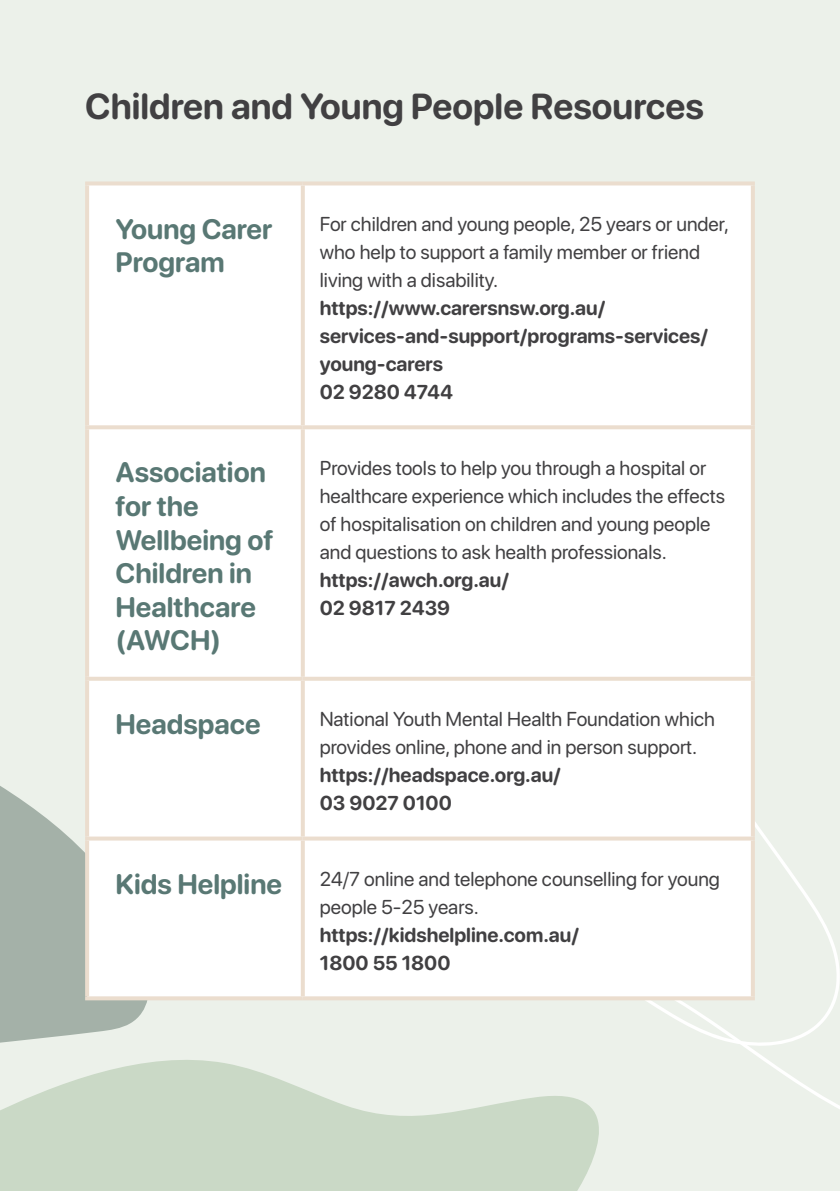
<style>
.page{position:relative;width:840px;height:1191px;background:#fff}
.page>*{position:absolute;margin:0;border:0;box-sizing:border-box;transform-origin:0 0}
.t1{font:700 36px "SF Pro Rounded";color:#414042}
.t2{font:700 28px/33.6px "SF Pro Rounded";color:#597874}
.t3{font:20px/28px "SF Pro Rounded";color:#414042}
.t4{font:700 20px/28px "SF Pro Rounded";color:#414042}
</style>
<div class="page">
<div style="left:0;top:0;width:839px;height:1191px;background:#ecf1ea"></div>
<svg style="left:743px;top:1046px;width:96px;height:63px"></svg>
<svg style="left:646px;top:741px;width:193px;height:305px"></svg>
<svg style="left:0;top:786px;width:148px;height:257px;fill:#a4b1a8"></svg>
<div style="left:89px;top:185px;width:661px;height:811px;background:#fff"></div>
<svg style="left:85px;top:181px;width:217px;height:4px"></svg>
<hr style="left:85px;top:185px;width:4px;height:240px;background:#ebddce">
<svg style="left:302px;top:181px;width:452px;height:4px;fill:#ebddce"></svg>
<svg style="left:300px;top:185px;width:4px;height:240px"></svg>
<svg style="left:750px;top:185px;width:4px;height:240px"></svg>
<svg style="left:85px;top:425px;width:217px;height:4px"></svg>
<hr style="left:85px;top:429px;width:4px;height:248px;background:#ebddce">
<svg style="left:302px;top:425px;width:452px;height:4px;fill:#ebddce"></svg>
<svg style="left:300px;top:429px;width:4px;height:248px"></svg>
<svg style="left:750px;top:429px;width:4px;height:248px"></svg>
<hr style="left:85px;top:677px;width:217px;height:4px;background:#ebddce">
<hr style="left:85px;top:681px;width:4px;height:155px;background:#ebddce">
<hr style="left:302px;top:677px;width:452px;height:4px;background:#ebddce">
<svg style="left:300px;top:681px;width:4px;height:155px"></svg>
<svg style="left:750px;top:681px;width:4px;height:155px"></svg>
<svg style="left:85px;top:836px;width:217px;height:4px"></svg>
<hr style="left:85px;top:840px;width:4px;height:156px;background:#ebddce">
<svg style="left:302px;top:836px;width:452px;height:4px;fill:#ebddce"></svg>
<svg style="left:300px;top:840px;width:4px;height:156px"></svg>
<svg style="left:750px;top:840px;width:4px;height:156px"></svg>
<svg style="left:85px;top:996px;width:217px;height:4px"></svg>
<svg style="left:302px;top:996px;width:452px;height:4px;fill:#ebddce"></svg>
<svg style="left:0;top:1060px;width:599px;height:131px;fill:#cad9c6"></svg>
<h1 class="t1" style="left:85px;top:86px;width:620px">Children and Young People Resources</h1>
<h2 class="t2" style="left:115px;top:212px;width:158px">Young Carer<br>Program</h2>
<p class="t3" style="left:319px;top:210px;width:410px">For children and young people, 25 years or under, who help to support a family member or friend living with a disability.</p>
<p class="t4" style="left:319px;top:294px;width:389px">https://www.carersnsw.org.au/ services-and-support/programs-services/ young-carers<br>02 9280 4744</p>
<h2 class="t2" style="left:115px;top:456px;width:159px">Association for the<br>Wellbeing of<br>Children in<br>Healthcare (AWCH)</h2>
<p class="t3" style="left:319px;top:454px;width:406px">Provides tools to help you through a hospital or healthcare experience which includes the effects of hospitalisation on children and young people and questions to ask health professionals.</p>
<p class="t4" style="left:319px;top:566px;width:191px">https://awch.org.au/<br>02 9817 2439</p>
<h2 class="t2" style="left:115px;top:707px;width:147px">Headspace</h2>
<p class="t3" style="left:319px;top:705px;width:396px">National Youth Mental Health Foundation which provides online, phone and in person support.</p>
<p class="t4" style="left:319px;top:761px;width:242px">https://headspace.org.au/<br>03 9027 0100</p>
<h2 class="t2" style="left:115px;top:867px;width:168px">Kids Helpline</h2>
<p class="t3" style="left:319px;top:865px;width:401px">24/7 online and telephone counselling for young people 5-25 years.</p>
<p class="t4" style="left:319px;top:921px;width:260px">https://kidshelpline.com.au/<br>1800 55 1800</p>
</div>
